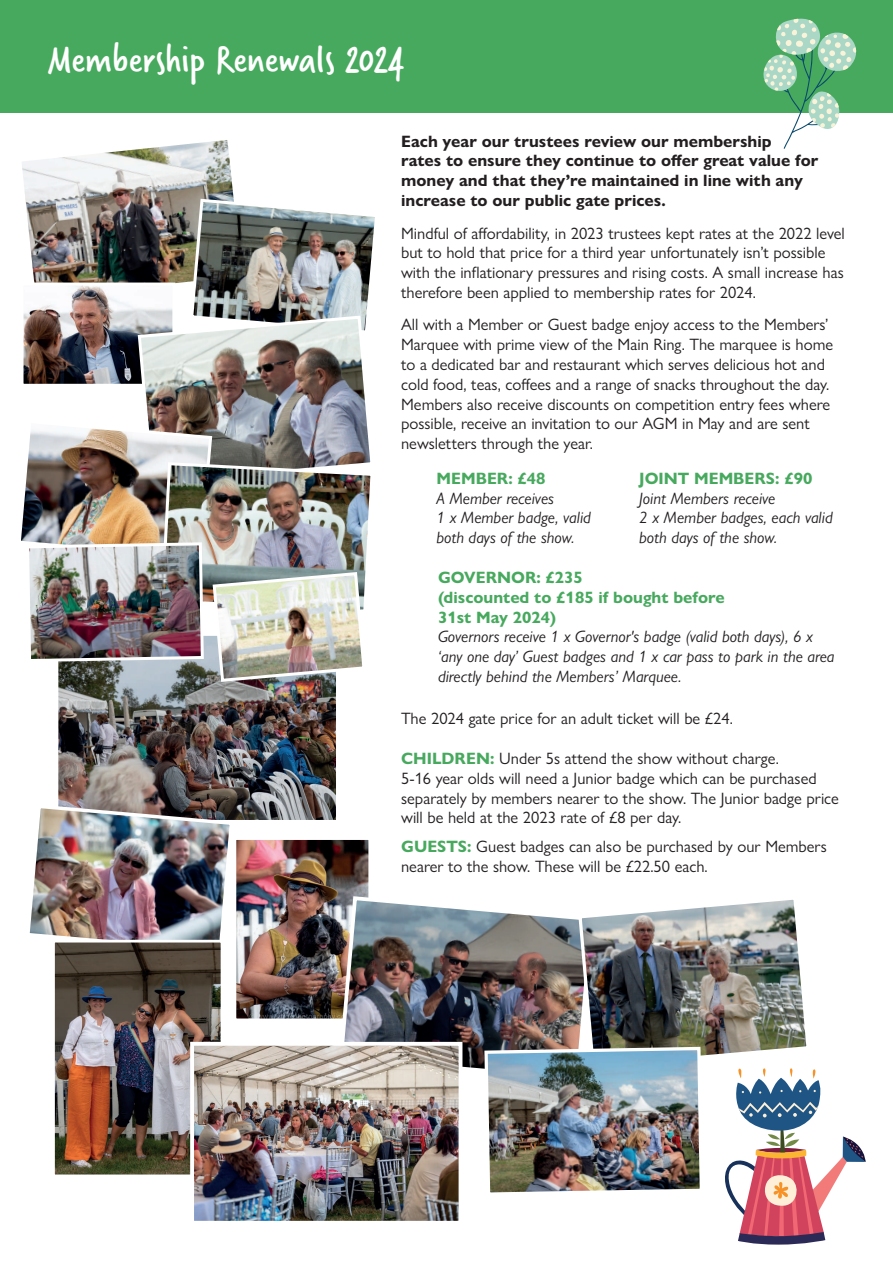
<style>
.page{position:relative;width:893px;height:1263px;background:#fff}
.page>*{position:absolute;margin:0;border:0;box-sizing:border-box;transform-origin:0 0}
.t1{font:42px "Verveine";color:#fff}
.t2{font:16.5px/19.8px "Gill Sans Nova";color:#231f20}
.t3{font:italic 16.5px/19.8px "Gill Sans Nova";color:#231f20}
.t4{font:700 16.5px/19.8px "Gill Sans Nova";color:#231f20}
.t5{font:700 16.5px/19.8px "Gill Sans Nova";color:#47a95e}
.s1{font-weight:700;color:#47a95e}
</style>
<div class="page">
<div style="left:0;top:0;width:893px;height:113px;background:#47a95e"></div>
<img style="left:59px;top:683px;width:276px;height:136px">
<div style="left:55px;top:633px;width:284px;height:190px;border:3px solid #fff"></div>
<img style="left:21px;top:140px;width:354px;height:543px">
<img style="left:29px;top:803px;width:206px;height:137px">
<img style="left:237px;top:841px;width:130px;height:176px">
<div style="left:233px;top:837px;width:138px;height:184px;border:3px solid #fff"></div>
<img style="left:337px;top:894px;width:146px;height:175px">
<img style="left:56px;top:944px;width:163px;height:229px">
<div style="left:52px;top:940px;width:171px;height:237px;border:3px solid #fff"></div>
<img style="left:195px;top:1047px;width:262px;height:173px">
<div style="left:190px;top:1042px;width:272px;height:183px;border:4px solid #fff"></div>
<img style="left:483px;top:899px;width:383px;height:345px">
<svg style="left:763px;top:18px;width:94px;height:131px"></svg>
<h1 class="t1" style="left:48px;top:30px;width:358px">Membership Renewals 2024</h1>
<p class="t4" style="left:401px;top:131px;width:419px">Each year our trustees review our membership<br>rates to ensure they continue to offer great value for money and that they’re maintained in line with any increase to our public gate prices.</p>
<p class="t2" style="left:401px;top:223px;width:445px">Mindful of affordability, in 2023 trustees kept rates at the 2022 level but to hold that price for a third year unfortunately isn’t possible with the inflationary pressures and rising costs. A small increase has therefore been applied to membership rates for 2024.</p>
<p class="t2" style="left:401px;top:315px;width:434px">All with a Member or Guest badge enjoy access to the Members’ Marquee with prime view of the Main Ring. The marquee is home to a dedicated bar and restaurant which serves delicious hot and cold food, teas, coffees and a range of snacks throughout the day.<br>Members also receive discounts on competition entry fees where possible, receive an invitation to our AGM in May and are sent newsletters through the year.</p>
<p class="t5" style="left:639px;top:468px;width:175px">JOINT MEMBERS: £90</p>
<p class="t3" style="left:639px;top:488px;width:195px">Joint Members receive<br>2 x Member badges, each valid both days of the show.</p>
<p class="t5" style="left:437px;top:468px;width:110px">MEMBER: £48</p>
<p class="t3" style="left:437px;top:488px;width:156px">A Member receives<br>1 x Member badge, valid both days of the show.</p>
<p class="t5" style="left:438px;top:567px;width:288px">GOVERNOR: £235<br>(discounted to £185 if bought before<br>31st May 2024)</p>
<p class="t3" style="left:438px;top:626px;width:398px">Governors receive 1 x Governor's badge (valid both days), 6 x ‘any one day’ Guest badges and 1 x car pass to park in the area directly behind the Members’ Marquee.</p>
<p class="t2" style="left:401px;top:709px;width:333px">The 2024 gate price for an adult ticket will be £24.</p>
<p class="t2" style="left:401px;top:748px;width:439px"><span class="s1">CHILDREN:</span> Under 5s attend the show without charge.<br>5-16 year olds will need a Junior badge which can be purchased separately by members nearer to the show. The Junior badge price will be held at the 2023 rate of £8 per day.</p>
<p class="t2" style="left:401px;top:836px;width:427px"><span class="s1">GUESTS:</span> Guest badges can also be purchased by our Members nearer to the show. These will be £22.50 each.</p>
</div>
